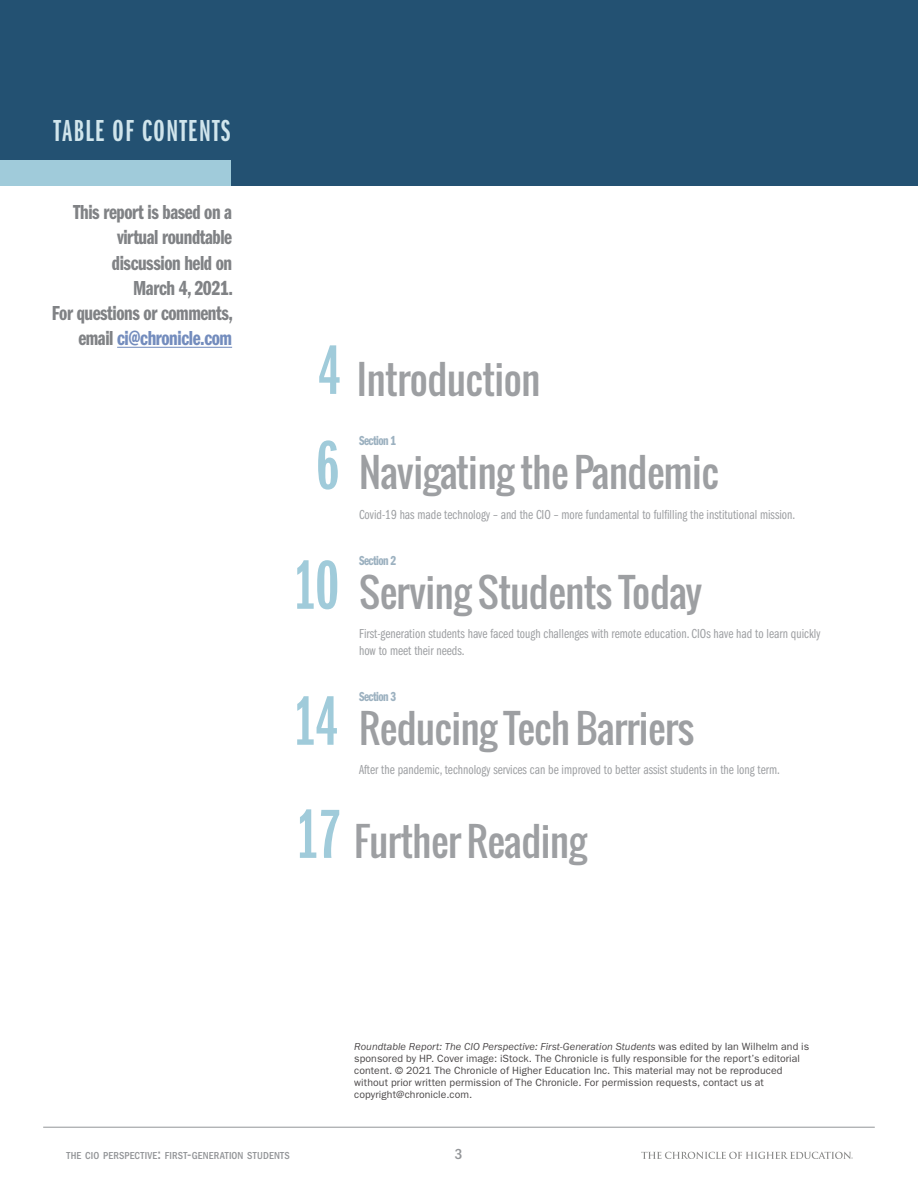
<style>
.page{position:relative;width:918px;height:1188px;background:#fff}
.page>*{position:absolute;margin:0;border:0;box-sizing:border-box;transform-origin:0 0}
.t1{font:72px "ITC Franklin Gothic Std Dm X Cp";color:#a0cbda}
.t2{font:39px "Oswald";letter-spacing:-.01em;color:#9d9fa2}
.Section_Headers{font:31.5px "ITC Franklin Gothic Std Dm X Cp";letter-spacing:.05em;color:#d0e5ec}
.t3{font:21px/25.2px "ITC Franklin Gothic Std Dm Cp";letter-spacing:-.02em;color:#808285;text-align:right}
.t4{font:500 condensed 15px "ITC Franklin Gothic Std";color:#939598}
.t5{font:13.5px/16.2px "ITC Franklin Gothic Std Bk Cp";color:#9d9fa2}
.t6{font:13.5px "ITC Franklin Gothic Std Dm Cp";letter-spacing:-.04em;color:#9cb1c0}
.t7{font:10.5px/12px "ITC Franklin Gothic Std";letter-spacing:.01em;color:#231f20}
.t8{font:500 condensed 10.5px "ITC Franklin Gothic Std";letter-spacing:.015em;color:#939598}
.s1{color:#738cbd}
.s2{font-style:italic}
.s3{font-size:15px}
</style>
<div class="page">
<hr style="left:43px;top:1127px;width:832px;height:1px;background:#939598">
<svg style="left:641px;top:1152px;width:212px;height:7px"></svg>
<div style="left:0;top:0;width:918px;height:185px;background:#235172"></div>
<div style="left:0;top:160px;width:231px;height:25px;background:#a0cbda"></div>
<hr style="left:117px;top:347px;width:115px;height:1px;background:#738cbd">
<p class="Section_Headers" style="left:54px;top:114px;width:178px">TABLE OF CONTENTS</p>
<p class="t3" style="left:52px;top:200px;width:183px">This report is based on a virtual roundtable discussion held on<br>March 4, 2021.<br>For questions or comments, email <span class="s1">ci@chronicle.com</span></p>
<p class="t1" style="left:318px;top:331px;width:25px">4</p>
<p class="t2" style="left:357px;top:350px;width:185px">Introduction</p>
<p class="t1" style="left:316px;top:426px;width:25px">6</p>
<p class="t6" style="left:359px;top:433px;width:39px">Section 1</p>
<p class="t2" style="left:359px;top:443px;width:361px">Navigating the Pandemic</p>
<p class="t5" style="left:359px;top:506px;width:438px">Covid-19 has made technology – and the CIO – more fundamental to fulfilling the institutional mission.</p>
<p class="t1" style="left:293px;top:546px;width:47px">10</p>
<p class="t6" style="left:359px;top:553px;width:39px">Section 2</p>
<p class="t2" style="left:359px;top:562px;width:344px">Serving Students Today</p>
<p class="t5" style="left:359px;top:626px;width:463px">First-generation students have faced tough challenges with remote education. CIOs have had to learn quickly how to meet their needs.</p>
<p class="t1" style="left:293px;top:682px;width:47px">14</p>
<p class="t6" style="left:359px;top:689px;width:39px">Section 3</p>
<p class="t2" style="left:359px;top:698px;width:337px">Reducing Tech Barriers</p>
<p class="t5" style="left:359px;top:762px;width:422px">After the pandemic, technology services can be improved to better assist students in the long term.</p>
<p class="t1" style="left:296px;top:795px;width:47px">17</p>
<p class="t2" style="left:354px;top:811px;width:234px">Further Reading</p>
<p class="t7" style="left:354px;top:1040px;width:457px"><span class="s2">Roundtable Report: The CIO Perspective: First-Generation Students</span> was edited by Ian Wilhelm and is sponsored by HP. Cover image: iStock. The Chronicle is fully responsible for the report’s editorial content. © 2021 The Chronicle of Higher Education Inc. This material may not be reproduced without prior written permission of The Chronicle. For permission requests, contact us at copyright@chronicle.com.</p>
<p class="t8" style="left:67px;top:1150px;width:225px">THE CIO PERSPECTIVE<span class="s3">:</span> FIRST<span class="s3">-</span>GENERATION STUDENTS</p>
<h3 class="t4" style="left:455px;top:1146px;width:9px">3</h3>
</div>
